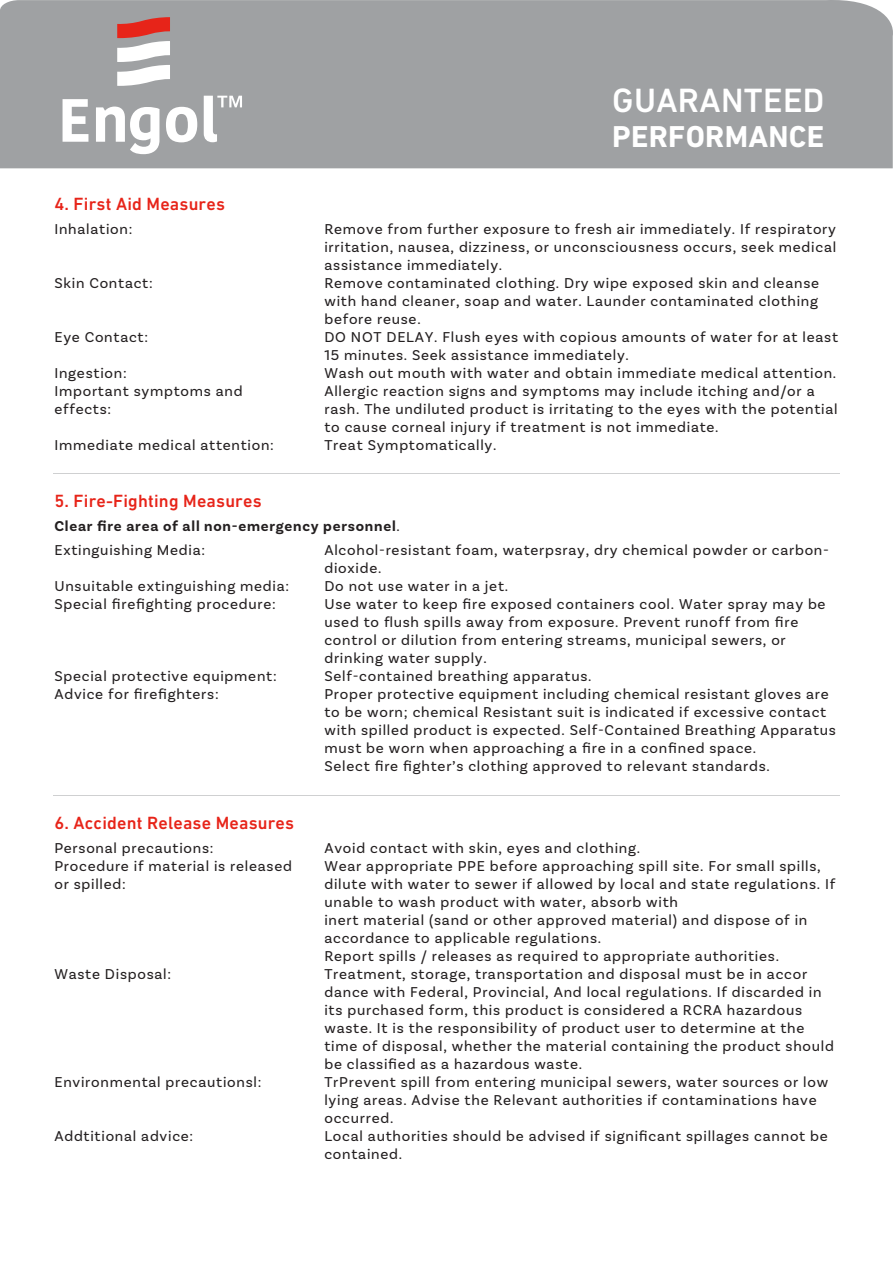
<style>
.page{position:relative;width:893px;height:1263px;background:#fff}
.page>*{position:absolute;margin:0;border:0;box-sizing:border-box;transform-origin:0 0}
.t1{font:500 34.35px "DIN Next LT Pro";letter-spacing:.01em;color:#fff}
.t2{font:700 30.75px "DIN Next LT Pro";letter-spacing:.01em;color:#fff}
.t3{font:500 18px "DIN Next LT Pro";letter-spacing:.01em;color:#e72419}
.t4{font:15px/18px "Basic Sans";letter-spacing:.05em;color:#231f20}
.t5{font:700 15px/24px "Basic Sans";letter-spacing:.05em;color:#231f20}
.s1{font-weight:400}
</style>
<div class="page">
<div style="left:0;top:0;width:893px;height:168px;background:#9fa1a3"></div>
<svg style="left:63px;top:96px;width:179px;height:58px"></svg>
<svg style="left:117px;top:17px;width:53px;height:69px"></svg>
<hr style="left:53px;top:473px;width:787px;height:1px;background:#9fa1a3">
<hr style="left:53px;top:795px;width:787px;height:1px;background:#9fa1a3">
<h1 class="t1" style="left:612px;top:81px;width:214px">GUARANTEED</h1>
<h2 class="t2" style="left:612px;top:118px;width:214px">PERFORMANCE</h2>
<p class="t3" style="left:54px;top:194px;width:172px">4. First Aid Measures</p>
<p class="t4" style="left:54px;top:220px;width:79px">Inhalation:</p>
<p class="t4" style="left:324px;top:220px;width:513px;text-align:justify">Remove from further exposure to fresh air immediately. If respiratory irritation, nausea, dizziness, or unconsciousness occurs, seek medical assistance immediately.</p>
<p class="t4" style="left:54px;top:274px;width:100px">Skin Contact:</p>
<p class="t4" style="left:324px;top:274px;width:496px;text-align:justify">Remove contaminated clothing. Dry wipe exposed skin and cleanse with hand cleaner, soap and water. Launder contaminated clothing before reuse.</p>
<p class="t4" style="left:54px;top:328px;width:95px">Eye Contact:</p>
<p class="t4" style="left:324px;top:328px;width:515px">DO NOT DELAY. Flush eyes with copious amounts of water for at least<br>15 minutes. Seek assistance immediately.</p>
<p class="t4" style="left:54px;top:364px;width:74px">Ingestion:</p>
<p class="t4" style="left:324px;top:364px;width:513px">Wash out mouth with water and obtain immediate medical attention.</p>
<p class="t4" style="left:54px;top:382px;width:190px">Important symptoms and</p>
<p class="t4" style="left:324px;top:382px;width:492px">Allergic reaction signs and symptoms may include itching and/or a</p>
<p class="t4" style="left:54px;top:400px;width:58px">effects:</p>
<p class="t4" style="left:324px;top:400px;width:515px">rash. The undiluted product is irritating to the eyes with the potential to cause corneal injury if treatment is not immediate.</p>
<p class="t4" style="left:54px;top:436px;width:221px">Immediate medical attention:</p>
<p class="t4" style="left:324px;top:436px;width:173px">Treat Symptomatically.</p>
<p class="t3" style="left:54px;top:491px;width:209px">5. Fire-Fighting Measures</p>
<p class="t5" style="left:54px;top:514px;width:347px">Clear fire area of all non-emergency personnel<span class="s1">.<br>Extinguishing Media:</span></p>
<p class="t4" style="left:324px;top:541px;width:506px">Alcohol-resistant foam, waterpsray, dry chemical powder or carbon&shy;dioxide.</p>
<p class="t4" style="left:54px;top:577px;width:236px">Unsuitable extinguishing media:</p>
<p class="t4" style="left:324px;top:577px;width:185px">Do not use water in a jet.</p>
<p class="t4" style="left:54px;top:595px;width:223px">Special firefighting procedure:</p>
<p class="t4" style="left:324px;top:595px;width:503px">Use water to keep fire exposed containers cool. Water spray may be used to flush spills away from exposure. Prevent runoff from fire control or dilution from entering streams, municipal sewers, or drinking water supply.</p>
<p class="t4" style="left:54px;top:667px;width:224px">Special protective equipment:</p>
<p class="t4" style="left:324px;top:667px;width:269px">Self-contained breathing apparatus.</p>
<p class="t4" style="left:54px;top:685px;width:166px">Advice for firefighters:</p>
<p class="t4" style="left:324px;top:685px;width:513px">Proper protective equipment including chemical resistant gloves are to be worn; chemical Resistant suit is indicated if excessive contact with spilled product is expected. Self-Contained Breathing Apparatus must be worn when approaching a fire in a confined space.<br>Select fire fighter’s clothing approved to relevant standards.</p>
<p class="t3" style="left:54px;top:812px;width:241px">6. Accident Release Measures</p>
<p class="t4" style="left:54px;top:839px;width:161px">Personal precautions:</p>
<p class="t4" style="left:324px;top:839px;width:317px">Avoid contact with skin, eyes and clothing.</p>
<p class="t4" style="left:54px;top:857px;width:239px">Procedure if material is released</p>
<p class="t4" style="left:324px;top:857px;width:498px">Wear appropriate PPE before approaching spill site. For small spills,</p>
<p class="t4" style="left:54px;top:875px;width:73px">or spilled:</p>
<p class="t4" style="left:324px;top:875px;width:512px">dilute with water to sewer if allowed by local and state regulations. If unable to wash product with water, absorb with<br>inert material (sand or other approved material) and dispose of in accordance to applicable regulations.<br>Report spills / releases as required to appropriate authorities.</p>
<p class="t4" style="left:54px;top:965px;width:118px">Waste Disposal:</p>
<p class="t4" style="left:324px;top:965px;width:511px">Treatment, storage, transportation and disposal must be in accor dance with Federal, Provincial, And local regulations. If discarded in its purchased form, this product is considered a RCRA hazardous waste. It is the responsibility of product user to determine at the time of disposal, whether the material containing the product should be classified as a hazardous waste.</p>
<p class="t4" style="left:54px;top:1073px;width:208px">Environmental precautionsl:</p>
<p class="t4" style="left:324px;top:1073px;width:505px">TrPrevent spill from entering municipal sewers, water sources or low lying areas. Advise the Relevant authorities if contaminations have occurred.</p>
<p class="t4" style="left:54px;top:1127px;width:140px">Addtitional advice:</p>
<p class="t4" style="left:324px;top:1127px;width:505px">Local authorities should be advised if significant spillages cannot be contained.</p>
</div>
